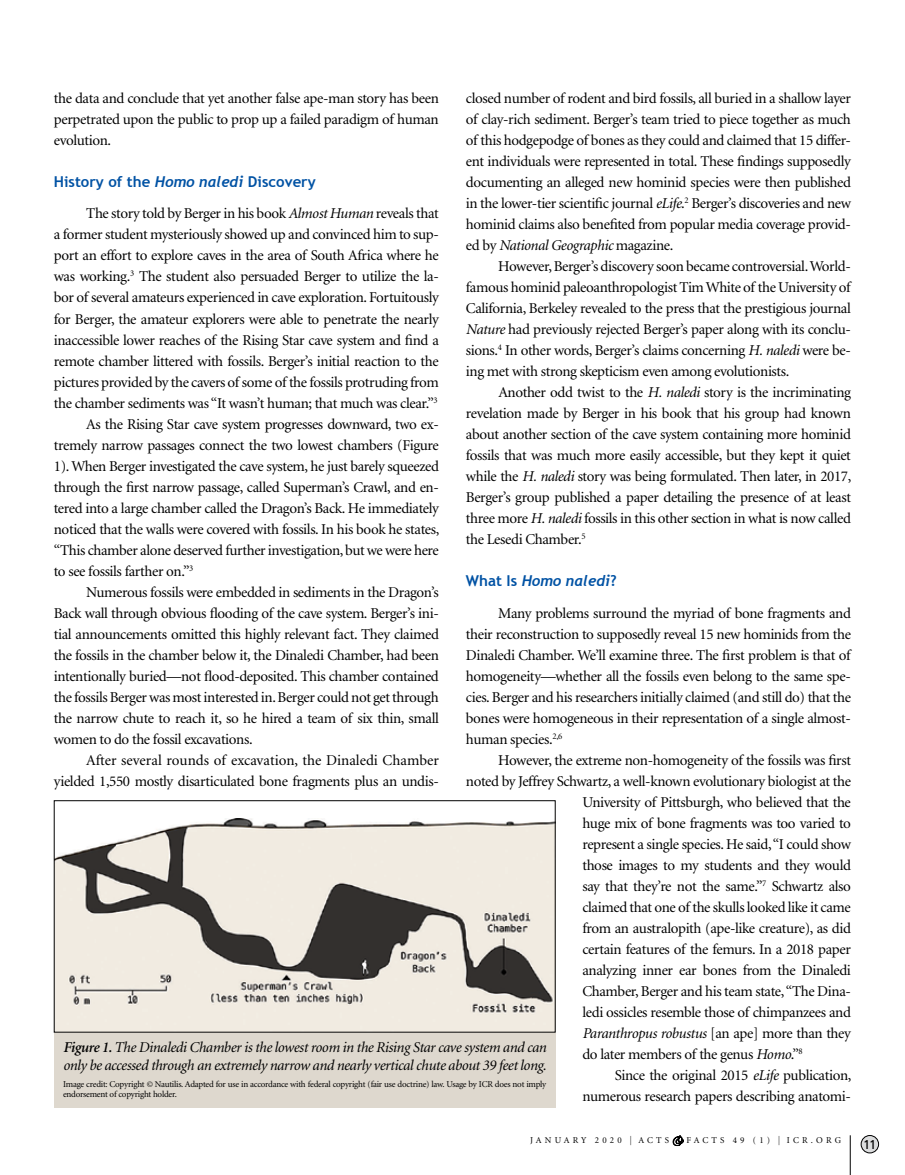
<style>
.page{position:relative;width:905px;height:1175px;background:#fff}
.page>*{position:absolute;margin:0;border:0;box-sizing:border-box;transform-origin:0 0}
.t1{font:15px/21px "Minion";letter-spacing:-.025em;color:#000;text-align:justify}
.t2{font:italic 15px/18px "Minion";letter-spacing:-.025em;color:#000}
.t3{font:15px "Minion";color:#000}
.t4{font:700 15px "Trebuchet MS";color:#0052a4}
.t5{font:italic 700 15px "Trebuchet";color:#0052a4}
.t6{font:12.75px "Frutiger";color:#000}
.t7{font:9px/10.5px "Minion";letter-spacing:-.025em;color:#000}
.t8{font:9px "Minion";letter-spacing:.35em;color:#000}
.s1{font-style:italic}
.s2{font-family:"Trebuchet MS";font-style:normal}
.s3{font-style:normal}
.s4{font-family:"Trebuchet";font-style:italic}
.s5{font-weight:600}
.s6{font-family:"Frutiger";font-weight:300;font-size:12.15px}
.s7{font-family:"Zapfino";font-size:6.3px}
</style>
<div class="page">
<div style="left:861px;top:1135px;width:17px;height:17px;background:#dcddde;border-radius:50%"></div>
<div style="left:860px;top:1135px;width:18px;height:18px;border:1px solid #000;border-radius:50%"></div>
<hr style="left:850px;top:1135px;width:1px;height:39px;background:#000">
<div style="left:54px;top:1031px;width:501px;height:76px;background:#ded8ce"></div>
<img style="left:56px;top:818px;width:497px;height:212px">
<div style="left:54px;top:800px;width:501px;height:232px;border:1px solid #000"></div>
<p class="t1" style="left:466px;top:88px;width:386px">closed number of rodent and bird fossils, all buried in a shallow layer of clay-rich sediment. Berger’s team tried to piece together as much of this hodgepodge of bones as they could and claimed that 15 differ&shy;ent individuals were represented in total. These findings supposedly documenting an alleged new hominid species were then published in the lower-tier scientific journal <span class="s1">eLife</span>.<sup>2</sup> Berger’s discoveries and new hominid claims also benefited from popular media coverage provid&shy;ed by <span class="s1">National Geographic</span> magazine.</p>
<p class="t1" style="left:466px;top:256px;width:386px;text-indent:32px">However, Berger’s discovery soon became controversial. World&shy;famous hominid paleoanthropologist Tim White of the University of California, Berkeley revealed to the press that the prestigious journal <span class="s1">Nature</span> had previously rejected Berger’s paper along with its conclu&shy;sions.<sup>4</sup> In other words, Berger’s claims concerning <span class="s1">H. naledi</span> were be&shy;ing met with strong skepticism even among evolutionists.</p>
<p class="t1" style="left:466px;top:382px;width:387px;text-indent:32px">Another odd twist to the <span class="s1">H. naledi</span> story is the incriminating revelation made by Berger in his book that his group had known about another section of the cave system containing more hominid fossils that was much more easily accessible, but they kept it quiet while the <span class="s1">H. naledi</span> story was being formulated. Then later, in 2017, Berger’s group published a paper detailing the presence of at least three more <span class="s1">H. naledi</span> fossils in this other section in what is now called the Lesedi Chamber.<sup>5</sup></p>
<p class="t5" style="left:466px;top:571px;width:152px"><span class="s2">What Is</span> Homo naledi<span class="s2">?</span></p>
<p class="t1" style="left:466px;top:603px;width:386px;text-indent:32px">Many problems surround the myriad of bone fragments and their reconstruction to supposedly reveal 15 new hominids from the Dinaledi Chamber. We’ll examine three. The first problem is that of homogeneity—whether all the fossils even belong to the same spe&shy;cies. Berger and his researchers initially claimed (and still do) that the bones were homogeneous in their representation of a single almost&shy;human species.<sup>2,6</sup></p>
<p class="t1" style="left:498px;top:750px;width:354px">However, the extreme non-homogeneity of the fossils was first</p>
<p class="t1" style="left:466px;top:771px;width:386px">noted by Jeffrey Schwartz, a well-known evolutionary biologist at the</p>
<p class="t1" style="left:582px;top:792px;width:270px">University of Pittsburgh, who believed that the</p>
<p class="t1" style="left:582px;top:813px;width:270px">huge mix of bone fragments was too varied to</p>
<p class="t1" style="left:582px;top:834px;width:270px">represent a single species. He said, “I could show</p>
<p class="t1" style="left:582px;top:855px;width:270px">those images to my students and they would</p>
<p class="t1" style="left:582px;top:876px;width:270px">say that they’re not the same.”<sup>7</sup> Schwartz also</p>
<p class="t1" style="left:582px;top:897px;width:270px">claimed that one of the skulls looked like it came</p>
<p class="t1" style="left:582px;top:918px;width:270px">from an australopith (ape-like creature), as did</p>
<p class="t1" style="left:582px;top:939px;width:270px">certain features of the femurs. In a 2018 paper</p>
<p class="t1" style="left:582px;top:960px;width:270px">analyzing inner ear bones from the Dinaledi</p>
<p class="t1" style="left:582px;top:981px;width:270px">Chamber, Berger and his team state, “The Dina-</p>
<p class="t1" style="left:582px;top:1002px;width:270px">ledi ossicles resemble those of chimpanzees and</p>
<p class="t2" style="left:582px;top:1024px;width:270px">Paranthropus robustus <span class="s3">[an ape] more than they</span></p>
<p class="t1" style="left:582px;top:1044px;width:222px">do later members of the genus <span class="s1">Homo</span>.”<sup>8</sup></p>
<p class="t1" style="left:615px;top:1065px;width:238px">Since the original 2015 <span class="s1">eLife</span> publication,</p>
<p class="t1" style="left:582px;top:1086px;width:270px">numerous research papers describing anatomi-</p>
<p class="t1" style="left:54px;top:88px;width:386px">the data and conclude that yet another false ape-man story has been perpetrated upon the public to prop up a failed paradigm of human evolution.</p>
<p class="t4" style="left:54px;top:172px;width:263px">History of the <span class="s4">Homo naledi</span> Discovery</p>
<p class="t1" style="left:86px;top:204px;width:354px">The story told by Berger in his book <span class="s1">Almost Human</span> reveals that</p>
<p class="t1" style="left:54px;top:225px;width:386px">a former student mysteriously showed up and convinced him to sup-</p>
<p class="t1" style="left:54px;top:246px;width:386px">port an effort to explore caves in the area of South Africa where he</p>
<p class="t1" style="left:54px;top:267px;width:386px">was working.<sup>3</sup> The student also persuaded Berger to utilize the la-</p>
<p class="t1" style="left:54px;top:288px;width:386px">bor of several amateurs experienced in cave exploration. Fortuitously</p>
<p class="t1" style="left:54px;top:309px;width:386px">for Berger, the amateur explorers were able to penetrate the nearly</p>
<p class="t1" style="left:54px;top:330px;width:386px">inaccessible lower reaches of the Rising Star cave system and find a</p>
<p class="t1" style="left:54px;top:351px;width:386px">remote chamber littered with fossils. Berger’s initial reaction to the</p>
<p class="t1" style="left:54px;top:372px;width:386px">pictures provided by the cavers of some of the fossils protruding from</p>
<p class="t1" style="left:54px;top:393px;width:385px">the chamber sediments was “It wasn’t human; that much was clear.”<sup>3</sup></p>
<p class="t1" style="left:86px;top:414px;width:354px">As the Rising Star cave system progresses downward, two ex-</p>
<p class="t1" style="left:54px;top:435px;width:386px">tremely narrow passages connect the two lowest chambers (Figure</p>
<p class="t1" style="left:54px;top:456px;width:386px">1). When Berger investigated the cave system, he just barely squeezed</p>
<p class="t1" style="left:54px;top:477px;width:386px">through the first narrow passage, called Superman’s Crawl, and en-</p>
<p class="t1" style="left:54px;top:498px;width:386px">tered into a large chamber called the Dragon’s Back. He immediately</p>
<p class="t1" style="left:54px;top:519px;width:387px">noticed that the walls were covered with fossils. In his book he states,</p>
<p class="t1" style="left:54px;top:540px;width:386px">“This chamber alone deserved further investigation, but we were here</p>
<p class="t1" style="left:54px;top:561px;width:141px">to see fossils farther on.”<sup>3</sup></p>
<p class="t1" style="left:86px;top:582px;width:354px">Numerous fossils were embedded in sediments in the Dragon’s</p>
<p class="t1" style="left:54px;top:603px;width:386px">Back wall through obvious flooding of the cave system. Berger’s ini-</p>
<p class="t1" style="left:54px;top:624px;width:386px">tial announcements omitted this highly relevant fact. They claimed</p>
<p class="t1" style="left:54px;top:645px;width:386px">the fossils in the chamber below it, the Dinaledi Chamber, had been</p>
<p class="t1" style="left:54px;top:666px;width:386px">intentionally buried—not flood-deposited. This chamber contained</p>
<p class="t1" style="left:54px;top:687px;width:386px">the fossils Berger was most interested in. Berger could not get through</p>
<p class="t1" style="left:54px;top:708px;width:386px">the narrow chute to reach it, so he hired a team of six thin, small</p>
<p class="t1" style="left:54px;top:729px;width:200px">women to do the fossil excavations.</p>
<p class="t3" style="left:86px;top:752px;width:354px">After several rounds of excavation, the Dinaledi Chamber</p>
<p class="t1" style="left:54px;top:771px;width:386px">yielded 1,550 mostly disarticulated bone fragments plus an undis-</p>
<p class="t2" style="left:63px;top:1038px;width:485px"><span class="s5">Figure 1.</span> The Dinaledi Chamber is the lowest room in the Rising Star cave system and can only be accessed through an extremely narrow and nearly vertical chute about 39 feet long.</p>
<p class="t7" style="left:63px;top:1078px;width:484px">Image credit: Copyright © Nautilis. Adapted for use in accordance with federal copyright (fair use doctrine) law. Usage by ICR does not imply endorsement of copyright holder.</p>
<p class="t8" style="left:530px;top:1136px;width:312px">JANUARY 2020 <span class="s6">|</span> ACTS <span class="s7">&amp;</span>FACTS 49 (1) <span class="s6">|</span> ICR.ORG</p>
<p class="t6" style="left:863px;top:1136px;width:15px">11</p>
</div>
